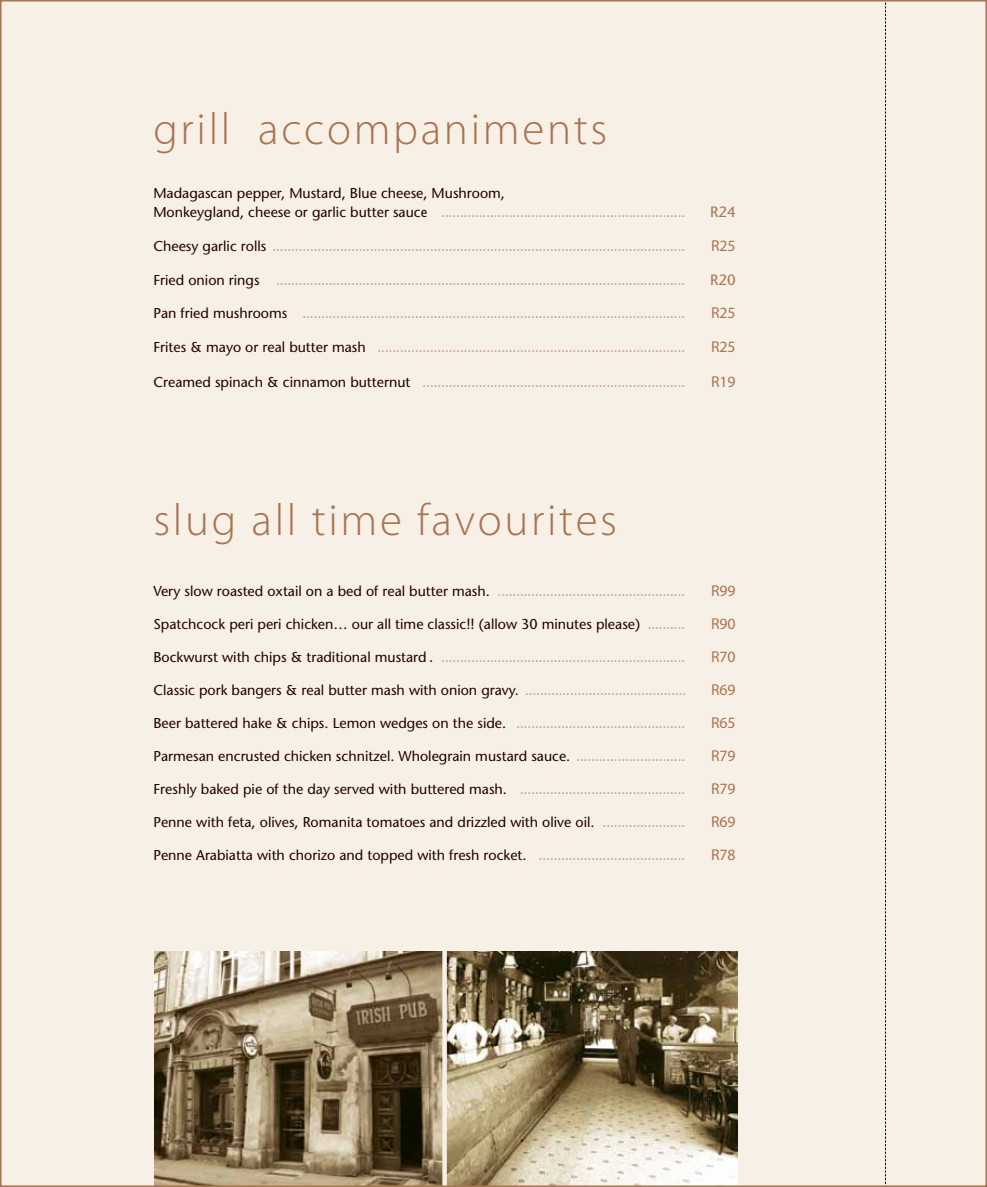
<style>
.page{position:relative;width:987px;height:1187px;background:#fff}
.page>*{position:absolute;margin:0;border:0;box-sizing:border-box;transform-origin:0 0}
.t1{font:300 45px "Myriad Pro";letter-spacing:.06em;color:#a97452}
.t2{font:15.75px "Myriad Pro";color:#a97452}
.t3{font:700 15px "Trajan";color:#c7a288}
.t4{font:15px "Stone Sans";color:#a97452}
.t5{font:14.25px "Stone Sans";color:#210000}
.s1{font-family:"Stone Sans";font-weight:400;font-size:14.25px;color:#210000}
.s2{font-family:"Info Text";font-weight:400;color:#210000}
.s3{font-family:"Trajan";font-weight:700;font-size:15px;color:#c7a288}
</style>
<div class="page">
<div style="left:0;top:0;width:986px;height:1186px;background:#f7f0e6"></div>
<svg style="left:885px;top:3px;width:1px;height:1180px"></svg>
<img style="left:447px;top:951px;width:290px;height:232px">
<img style="left:155px;top:951px;width:287px;height:232px">
<h1 class="t1" style="left:153px;top:104px;width:455px">grill accompaniments</h1>
<p class="t5" style="left:153px;top:184px;width:353px">Madagascan pepper, Mustard, Blue cheese, Mushroom,</p>
<p class="t3" style="left:153px;top:202px;width:533px"><span class="s1">Monkeygland, cheese or garlic butter sauc</span><span class="s2">e</span> .................................................................</p>
<p class="t4" style="left:710px;top:202px;width:27px">R24</p>
<p class="t3" style="left:153px;top:236px;width:533px"><span class="s1">Cheesy garlic rolls</span> ..............................................................................................................</p>
<p class="t2" style="left:711px;top:235px;width:26px">R25</p>
<p class="t3" style="left:153px;top:270px;width:533px"><span class="s1">Fried onion rings</span> .............................................................................................................</p>
<p class="t4" style="left:710px;top:270px;width:27px">R20</p>
<p class="t3" style="left:153px;top:303px;width:533px"><span class="s1">Pan fried mushrooms</span> ......................................................................................................</p>
<p class="t2" style="left:711px;top:303px;width:26px">R25</p>
<p class="t3" style="left:153px;top:337px;width:533px"><span class="s1">Frites &amp; mayo or real butter mash</span> ..................................................................................</p>
<p class="t2" style="left:711px;top:337px;width:26px">R25</p>
<p class="t3" style="left:153px;top:372px;width:533px"><span class="s1">Creamed spinach &amp; cinnamon butternut</span> ......................................................................</p>
<p class="t2" style="left:711px;top:372px;width:26px">R19</p>
<h1 class="t1" style="left:153px;top:495px;width:465px">slug all time favourites</h1>
<p class="t3" style="left:153px;top:581px;width:533px"><span class="s1">Very slow roasted oxtail on a bed of real butter mash.</span> ..................................................</p>
<p class="t2" style="left:711px;top:581px;width:26px">R99</p>
<p class="t5" style="left:153px;top:615px;width:533px">Spatchcock peri peri chicken… our all time classic!! (allow 30 minutes please) <span class="s3">..........</span></p>
<p class="t2" style="left:711px;top:614px;width:26px">R90</p>
<p class="t3" style="left:153px;top:647px;width:533px"><span class="s1">Bockwurst with chips &amp; traditional mustard</span> <span class="s2">.</span> .................................................................</p>
<p class="t2" style="left:711px;top:647px;width:26px">R70</p>
<p class="t5" style="left:153px;top:681px;width:534px">Classic pork bangers &amp; real butter mash with onion gravy. <span class="s3">...........................................</span></p>
<p class="t2" style="left:711px;top:680px;width:26px">R69</p>
<p class="t3" style="left:153px;top:713px;width:533px"><span class="s1">Beer battered hake &amp; chips. Lemon wedges on the side.</span> .............................................</p>
<p class="t2" style="left:711px;top:713px;width:26px">R65</p>
<p class="t5" style="left:153px;top:747px;width:533px">Parmesan encrusted chicken schnitzel. Wholegrain mustard sauce. <span class="s3">.............................</span></p>
<p class="t2" style="left:711px;top:746px;width:26px">R79</p>
<p class="t5" style="left:153px;top:780px;width:533px">Freshly baked pie of the day served with buttered mash. <span class="s3">............................................</span></p>
<p class="t2" style="left:711px;top:779px;width:26px">R79</p>
<p class="t5" style="left:153px;top:813px;width:533px">Penne with feta, olives, Romanita tomatoes and drizzled with olive oil. <span class="s3">......................</span></p>
<p class="t2" style="left:711px;top:812px;width:26px">R69</p>
<p class="t5" style="left:153px;top:846px;width:533px">Penne Arabiatta with chorizo and topped with fresh rocket. <span class="s3">.......................................</span></p>
<p class="t2" style="left:711px;top:845px;width:26px">R78</p>
</div>
